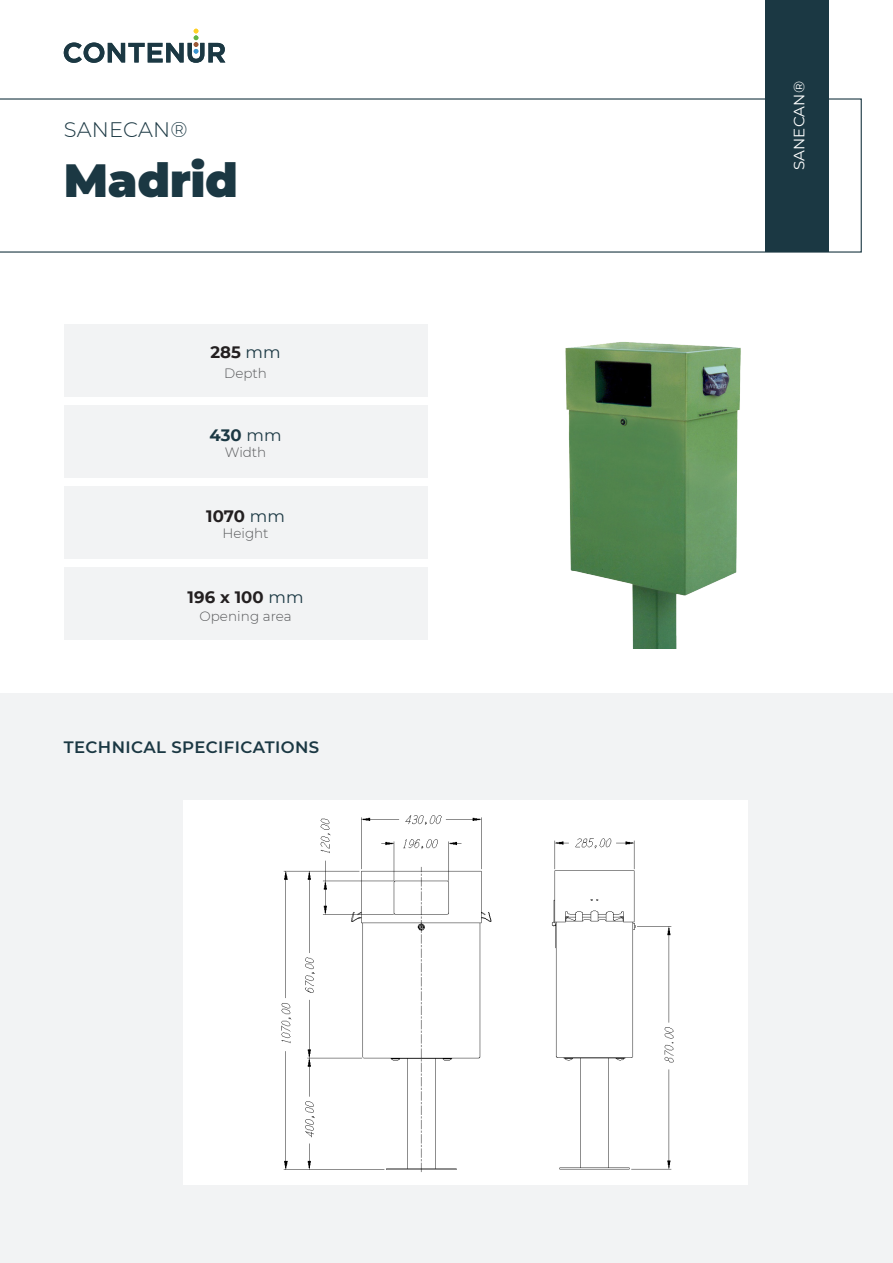
<style>
.page{position:relative;width:893px;height:1263px;background:#fff}
.page>*{position:absolute;margin:0;border:0;box-sizing:border-box;transform-origin:0 0}
.t1{font:900 46.5px "Montserrat";letter-spacing:-.01em;color:#1b3843}
.t2{font:300 21px "Montserrat";letter-spacing:.01em;color:#1b3843}
._03_Subtitulares{font:600 16.5px "Montserrat";letter-spacing:.025em;color:#1b3843}
._02_TEX_GENERAL{font:700 16.5px "Montserrat";letter-spacing:.005em;color:#231f20}
._02_TEX_GENERAL-2{font:700 16.5px "Montserrat";color:#1b3843}
.t3{font:15px "Montserrat";letter-spacing:.01em;color:#fff}
._02_TEX_GENERAL-3{font:300 13.5px "Montserrat";color:#57585a}
.s1{font-weight:400;color:#1b3843}
.s2{font-weight:400}
</style>
<div class="page">
<svg style="left:0;top:98px;width:862px;height:155px"></svg>
<div style="left:765px;top:0;width:64px;height:252px;background:#1b3843"></div>
<div style="left:0;top:693px;width:893px;height:570px;background:#f2f3f4"></div>
<img style="left:565px;top:342px;width:176px;height:306px">
<div style="left:64px;top:324px;width:363px;height:72px;background:#f2f3f4"></div>
<div style="left:64px;top:486px;width:363px;height:72px;background:#f2f3f4"></div>
<div style="left:64px;top:405px;width:363px;height:72px;background:#f2f3f4"></div>
<div style="left:64px;top:567px;width:363px;height:72px;background:#f2f3f4"></div>
<svg style="left:64px;top:29px;width:161px;height:34px"></svg>
<div style="left:184px;top:801px;width:564px;height:383px;background:#fff"></div>
<h2 class="t2" style="left:64px;top:116px;width:125px">SANECAN®</h2>
<h1 class="t1" style="left:64px;top:146px;width:176px">Madrid</h1>
<p class="_02_TEX_GENERAL" style="left:210px;top:340px;width:72px">285 <span class="s1">mm</span></p>
<p class="_02_TEX_GENERAL-3" style="left:224px;top:364px;width:44px">Depth</p>
<p class="_02_TEX_GENERAL-2" style="left:210px;top:423px;width:73px">430 <span class="s2">mm</span></p>
<p class="_02_TEX_GENERAL-3" style="left:225px;top:443px;width:43px">Width</p>
<p class="_02_TEX_GENERAL" style="left:206px;top:504px;width:80px">1070 <span class="s1">mm</span></p>
<p class="_02_TEX_GENERAL-3" style="left:222px;top:524px;width:48px">Height</p>
<p class="_02_TEX_GENERAL" style="left:188px;top:585px;width:117px">196 x 100 <span class="s1">mm</span></p>
<p class="_02_TEX_GENERAL-3" style="left:199px;top:607px;width:94px">Opening area</p>
<p class="_03_Subtitulares" style="left:64px;top:735px;width:257px">TECHNICAL SPECIFICATIONS</p>
<p class="t3" style="left:789px;top:170px;width:90px;rotate:-90deg">SANECAN®</p>
</div>
